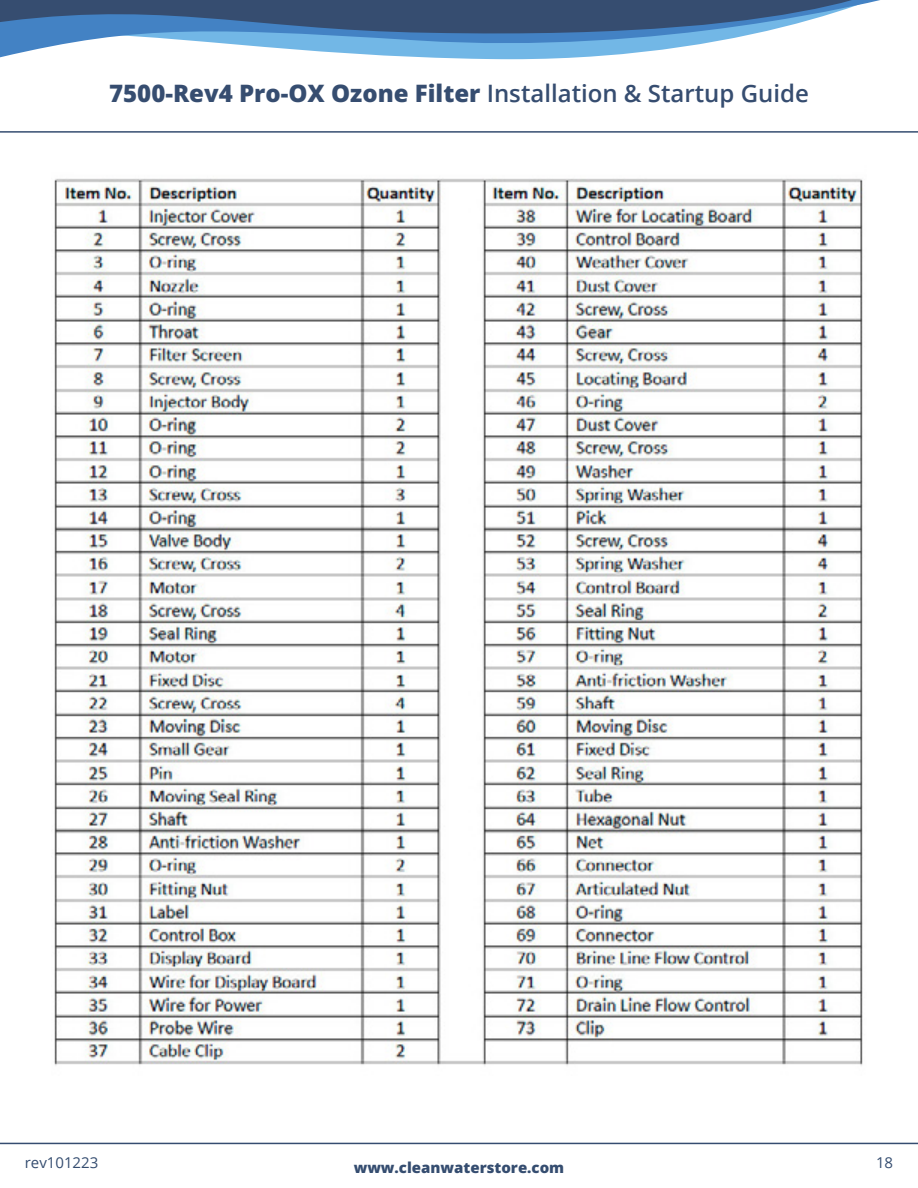
<style>
.page{position:relative;width:918px;height:1188px;background:#fff}
.page>*{position:absolute;margin:0;border:0;box-sizing:border-box;transform-origin:0 0}
.t1{font:800 24px "Open Sans";color:#364d70}
.t2{font:800 15px "Open Sans";color:#354d70}
.t3{font:15px "Open Sans";color:#354d70}
.s1{font-weight:600}
</style>
<div class="page">
<svg style="left:0;top:131px;width:918px;height:2px;background:#667893"></svg>
<svg style="left:0;top:41px;width:717px;height:19px"></svg>
<svg style="left:0;top:0;width:880px;height:41px;background:#52759e"></svg>
<svg style="left:0;top:1143px;width:918px;height:2px;background:#8695aa"></svg>
<img style="left:54px;top:178px;width:809px;height:888px">
<p class="t1" style="left:109px;top:77px;width:701px">7500-Rev4 Pro-OX Ozone Filter <span class="s1">Installation &amp; Startup Guide</span></p>
<p class="t3" style="left:25px;top:1153px;width:75px">rev101223</p>
<p class="t2" style="left:354px;top:1157px;width:212px">www.cleanwaterstore.com</p>
<p class="t3" style="left:876px;top:1153px;width:19px">18</p>
</div>
